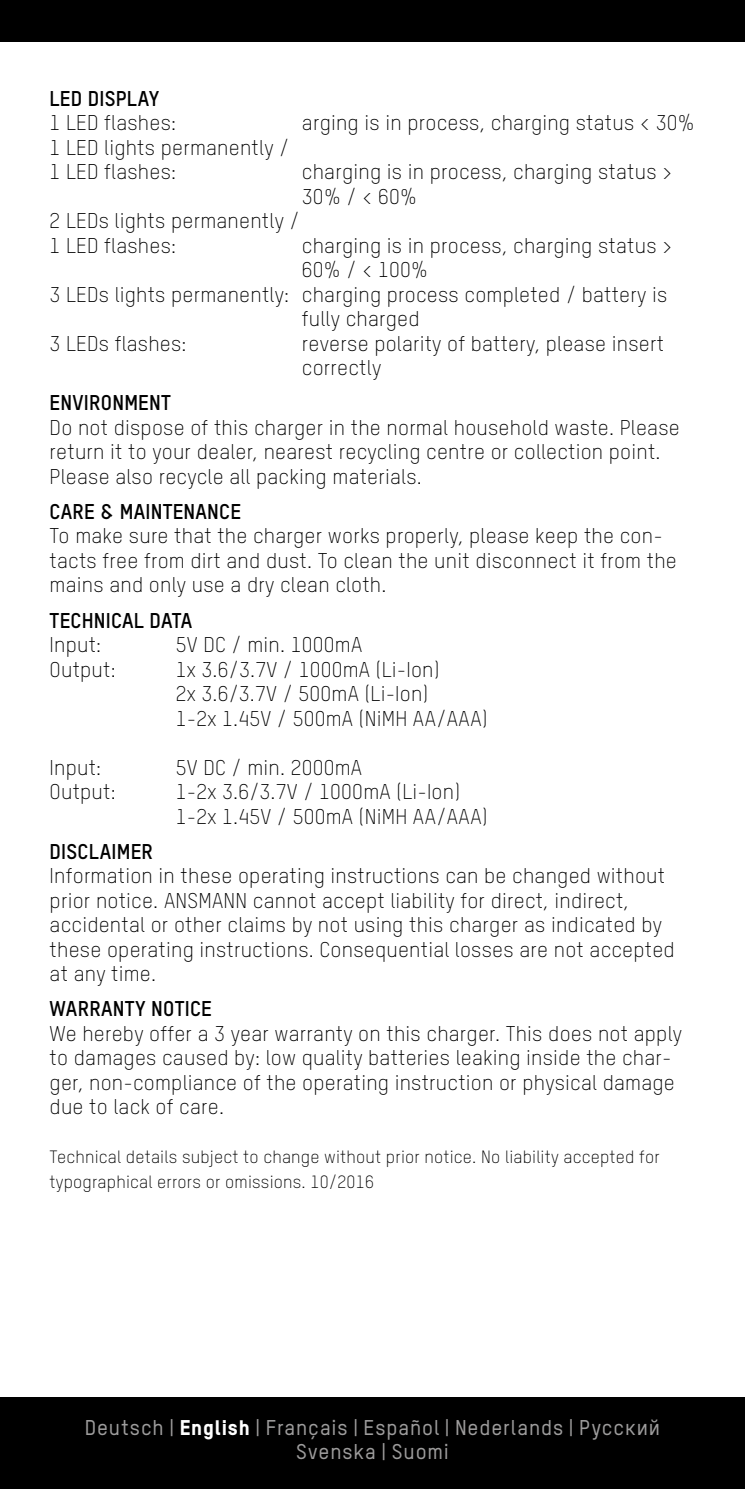
<style>
.page{position:relative;width:745px;height:1489px;background:#fff}
.page>*{position:absolute;margin:0;border:0;box-sizing:border-box;transform-origin:0 0}
.t1{font:300 21px/24.5px "TSTARPRO";letter-spacing:.01em;color:#000}
.t2{font:700 21px "TSTARPRO";letter-spacing:.01em;color:#000}
.t3{font:500 21px/24.5px "TSTARPRO";letter-spacing:.045em;color:#9d9c9c;text-align:center}
.t4{font:300 17.5px/24.5px "TSTARPRO";letter-spacing:.01em;color:#000}
.s1{font-weight:800;color:#fff}
</style>
<div class="page">
<div style="left:0;top:0;width:744px;height:42px;background:#000"></div>
<div style="left:0;top:1397px;width:744px;height:91px;background:#000"></div>
<p class="t2" style="left:50px;top:85px;width:111px">LED DISPLAY</p>
<p class="t1" style="left:50px;top:111px;width:128px">1 LED flashes:</p>
<p class="t1" style="left:302px;top:111px;width:394px">arging is in process, charging status &lt; 30%</p>
<p class="t1" style="left:50px;top:135px;width:241px">1 LED lights permanently /<br>1 LED flashes:</p>
<p class="t1" style="left:302px;top:160px;width:372px">charging is in process, charging status &gt;<br>30% / &lt; 60%</p>
<p class="t1" style="left:50px;top:209px;width:251px">2 LEDs lights permanently /<br>1 LED flashes:</p>
<p class="t1" style="left:302px;top:233px;width:372px">charging is in process, charging status &gt;</p>
<p class="t1" style="left:302px;top:258px;width:127px">60% / &lt; 100%</p>
<p class="t1" style="left:50px;top:282px;width:618px">3 LEDs lights permanently: charging process completed / battery is</p>
<p class="t1" style="left:302px;top:307px;width:119px">fully charged</p>
<p class="t1" style="left:50px;top:331px;width:138px">3 LEDs flashes:</p>
<p class="t1" style="left:302px;top:331px;width:363px">reverse polarity of battery, please insert correctly</p>
<p class="t2" style="left:50px;top:390px;width:123px">ENVIRONMENT</p>
<p class="t1" style="left:50px;top:415px;width:631px">Do not dispose of this charger in the normal household waste. Please return it to your dealer, nearest recycling centre or collection point.<br>Please also recycle all packing materials.</p>
<p class="t2" style="left:50px;top:498px;width:193px">CARE &amp; MAINTENANCE</p>
<p class="t1" style="left:50px;top:524px;width:628px">To make sure that the charger works properly, please keep the con&shy;tacts free from dirt and dust. To clean the unit disconnect it from the mains and only use a dry clean cloth.</p>
<p class="t2" style="left:50px;top:607px;width:144px">TECHNICAL DATA</p>
<p class="t1" style="left:50px;top:632px;width:53px">Input:</p>
<p class="t1" style="left:176px;top:632px;width:188px">5V DC / min. 1000mA</p>
<p class="t1" style="left:50px;top:657px;width:67px">Output:</p>
<p class="t1" style="left:176px;top:657px;width:313px">1x 3.6/3.7V / 1000mA (Li-Ion)<br>2x 3.6/3.7V / 500mA (Li-Ion)<br>1-2x 1.45V / 500mA (NiMH AA/AAA)</p>
<p class="t1" style="left:50px;top:755px;width:53px">Input:</p>
<p class="t1" style="left:176px;top:755px;width:188px">5V DC / min. 2000mA</p>
<p class="t1" style="left:50px;top:779px;width:67px">Output:</p>
<p class="t1" style="left:176px;top:779px;width:313px">1-2x 3.6/3.7V / 1000mA (Li-Ion)<br>1-2x 1.45V / 500mA (NiMH AA/AAA)</p>
<p class="t2" style="left:50px;top:838px;width:105px">DISCLAIMER</p>
<p class="t1" style="left:50px;top:863px;width:626px">Information in these operating instructions can be changed without prior notice. ANSMANN cannot accept liability for direct, indirect, accidental or other claims by not using this charger as indicated by these operating instructions. Consequential losses are not accepted at any time.</p>
<p class="t2" style="left:50px;top:996px;width:163px">WARRANTY NOTICE</p>
<p class="t1" style="left:50px;top:1021px;width:633px">We hereby offer a 3 year warranty on this charger. This does not apply to damages caused by: low quality batteries leaking inside the char&shy;ger, non-compliance of the operating instruction or physical damage due to lack of care.</p>
<p class="t4" style="left:50px;top:1144px;width:611px">Technical details subject to change without prior notice. No liability accepted for typographical errors or omissions. 10/2016</p>
<p class="t3" style="left:85px;top:1416px;width:576px">Deutsch | <span class="s1">English</span> | Français | Español | Nederlands | Pусский<br>Svenska | Suomi</p>
</div>
